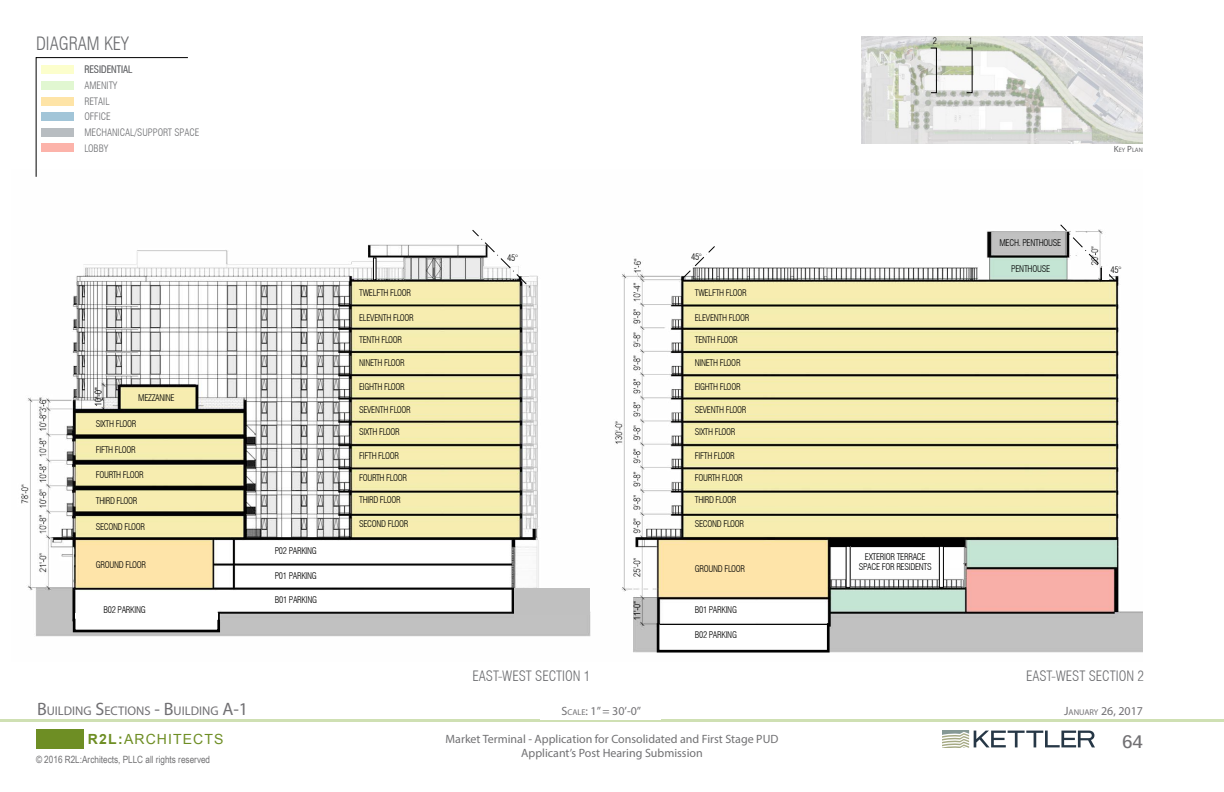
<style>
.page{position:relative;width:1224px;height:792px;background:#fff}
.page>*{position:absolute;margin:0;border:0;box-sizing:border-box;transform-origin:0 0}
.t1{font:300 condensed 18px "Swiss 721 BT";color:#6d6e71}
.t2{font:700 18px "Kalinga";color:#717073}
.t3{font:300 condensed 14px "Swiss 721 BT";color:#6d6e71}
.t4{font:14px "Arial";letter-spacing:.08em;color:#6e8e24}
.t5{font:12.6px "Myriad Pro";color:#717073}
.t6{font:12px "Myriad Pro";color:#717173}
.t7{font:12px "Myriad Pro";color:#717073}
.t8{font:300 condensed 10px/15.6px "Swiss 721 BT";color:#6d6e71}
.t9{font:10px "Arial Narrow";color:#717173}
.t10{font:300 condensed 9px/10.8px "Swiss 721 BT";letter-spacing:-.03em;color:#000101;text-align:center}
.t11{font:300 condensed 9px "Swiss 721 BT";color:#000}
.t12{font:6.3px "Myriad Pro";color:#636466}
.s1{font-size:9px}
.s2{font-size:18px}
.s3{font-size:8.4px}
.s4{font-weight:700}
</style>
<div class="page">
<div style="left:36px;top:730px;width:47px;height:19px;background:#6e8e24"></div>
<hr style="left:0;top:719px;width:1224px;height:3px;background:#cfe0b3">
<svg style="left:942px;top:730px;width:153px;height:18px"></svg>
<svg style="left:36px;top:57px;width:152px;height:112px"></svg>
<img style="left:862px;top:36px;width:281px;height:107px">
<svg style="left:930px;top:47px;width:7px;height:47px"></svg>
<svg style="left:965px;top:47px;width:8px;height:47px"></svg>
<img style="left:21px;top:169px;width:1122px;height:484px">
<svg style="left:1060px;top:224px;width:58px;height:60px"></svg>
<svg style="left:679px;top:246px;width:36px;height:36px"></svg>
<svg style="left:472px;top:230px;width:58px;height:58px"></svg>
<div style="left:373px;top:258px;width:3px;height:22px;border:1px solid #000"></div>
<div style="left:76px;top:613px;width:142px;height:17px;background:#fff"></div>
<svg style="left:72px;top:616px;width:149px;height:18px"></svg>
<div style="left:830px;top:538px;width:134px;height:8px;background:#000"></div>
<div style="left:660px;top:625px;width:168px;height:26px;background:#fff"></div>
<div style="left:657px;top:622px;width:173px;height:31px;border:3px solid #000"></div>
<div style="left:1102px;top:268px;width:7px;height:12px;background:#fff"></div>
<hr style="left:939px;top:546px;width:4px;height:41px;background:#fff">
<div style="left:939px;top:546px;width:5px;height:42px;border:1px solid #000"></div>
<div style="left:944px;top:560px;width:19px;height:8px;background:#fff"></div>
<div style="left:514px;top:588px;width:76px;height:27px;background:#c0c0c0"></div>
<h1 class="t1" style="left:36px;top:32px;width:95px">DIAGRAM KEY</h1>
<p class="t8" style="left:84px;top:62px;width:50px">RESIDENTIAL<br>AMENITY<br>RETAIL<br>OFFICE</p>
<p class="t8" style="left:84px;top:141px;width:26px">LOBBY</p>
<p class="t8" style="left:84px;top:125px;width:117px">MECHANICAL/SUPPORT SPACE</p>
<p class="t10" style="left:138px;top:392px;width:38px">MEZZANINE</p>
<p class="t10" style="left:96px;top:418px;width:42px">SIXTH FLOOR</p>
<p class="t10" style="left:96px;top:444px;width:41px">FIFTH FLOOR</p>
<p class="t10" style="left:96px;top:469px;width:49px">FOURTH FLOOR</p>
<p class="t10" style="left:96px;top:495px;width:43px">THIRD FLOOR</p>
<p class="t10" style="left:96px;top:521px;width:51px">SECOND FLOOR</p>
<p class="t10" style="left:96px;top:559px;width:52px">GROUND FLOOR</p>
<p class="t10" style="left:103px;top:605px;width:44px">B02 PARKING</p>
<p class="t10" style="left:275px;top:546px;width:44px">P02 PARKING</p>
<p class="t10" style="left:275px;top:571px;width:44px">P01 PARKING</p>
<p class="t10" style="left:275px;top:594px;width:44px">B01 PARKING</p>
<p class="t10" style="left:359px;top:287px;width:53px">TWELFTH FLOOR</p>
<p class="t10" style="left:359px;top:312px;width:56px">ELEVENTH FLOOR</p>
<p class="t10" style="left:359px;top:335px;width:45px">TENTH FLOOR</p>
<p class="t10" style="left:359px;top:357px;width:47px">NINETH FLOOR</p>
<p class="t10" style="left:359px;top:381px;width:47px">EIGHTH FLOOR</p>
<p class="t10" style="left:359px;top:404px;width:53px">SEVENTH FLOOR</p>
<p class="t10" style="left:359px;top:427px;width:42px">SIXTH FLOOR</p>
<p class="t10" style="left:359px;top:451px;width:41px">FIFTH FLOOR</p>
<p class="t10" style="left:359px;top:472px;width:49px">FOURTH FLOOR</p>
<p class="t10" style="left:359px;top:495px;width:43px">THIRD FLOOR</p>
<p class="t10" style="left:359px;top:518px;width:51px">SECOND FLOOR</p>
<p class="t10" style="left:507px;top:252px;width:12px">45°</p>
<p class="t10" style="left:691px;top:251px;width:12px">45°</p>
<p class="t10" style="left:695px;top:287px;width:53px">TWELFTH FLOOR</p>
<p class="t10" style="left:695px;top:312px;width:56px">ELEVENTH FLOOR</p>
<p class="t10" style="left:695px;top:335px;width:45px">TENTH FLOOR</p>
<p class="t10" style="left:695px;top:357px;width:47px">NINETH FLOOR</p>
<p class="t10" style="left:695px;top:381px;width:47px">EIGHTH FLOOR</p>
<p class="t10" style="left:695px;top:404px;width:53px">SEVENTH FLOOR</p>
<p class="t10" style="left:695px;top:427px;width:42px">SIXTH FLOOR</p>
<p class="t10" style="left:695px;top:451px;width:41px">FIFTH FLOOR</p>
<p class="t10" style="left:695px;top:472px;width:49px">FOURTH FLOOR</p>
<p class="t10" style="left:695px;top:495px;width:43px">THIRD FLOOR</p>
<p class="t10" style="left:695px;top:518px;width:51px">SECOND FLOOR</p>
<p class="t10" style="left:695px;top:564px;width:52px">GROUND FLOOR</p>
<p class="t10" style="left:695px;top:604px;width:44px">B01 PARKING</p>
<p class="t10" style="left:695px;top:629px;width:44px">B02 PARKING</p>
<p class="t11" style="left:933px;top:35px;width:6px">2</p>
<p class="t11" style="left:968px;top:35px;width:6px">1</p>
<p class="t10" style="left:999px;top:238px;width:63px">MECH. PENTHOUSE</p>
<p class="t10" style="left:1011px;top:263px;width:40px">PENTHOUSE</p>
<p class="t12" style="left:1114px;top:146px;width:31px"><span class="s1">K</span>EY <span class="s1">P</span>LAN</p>
<p class="t10" style="left:1110px;top:264px;width:12px">45°</p>
<p class="t10" style="left:859px;top:551px;width:74px">EXTERIOR TERRACE<br>SPACE FOR RESIDENTS</p>
<h2 class="t3" style="left:472px;top:668px;width:119px">EAST-WEST SECTION 1</h2>
<h2 class="t3" style="left:1026px;top:668px;width:119px">EAST-WEST SECTION 2</h2>
<h3 class="t5" style="left:37px;top:703px;width:213px"><span class="s2">B</span>UILDING <span class="s2">S</span>ECTIONS <span class="s2">- B</span>UILDING <span class="s2">A-1</span></h3>
<h3 class="t7" style="left:562px;top:703px;width:81px">S<span class="s3">CALE</span>: 1” = 30’-0”</h3>
<h3 class="t7" style="left:559px;top:703px;width:81px">S<span class="s3">CALE</span>: 1” = 50’-0”</h3>
<h3 class="t7" style="left:1064px;top:703px;width:80px">J<span class="s3">ANUARY</span> 26, 2017</h3>
<h2 class="t4" style="left:88px;top:730px;width:137px"><span class="s4">R2L:</span>ARCHITECTS</h2>
<p class="t9" style="left:36px;top:752px;width:176px">© 2016 R2L:Architects, PLLC all rights reserved</p>
<h3 class="t6" style="left:446px;top:732px;width:334px">Market Terminal - Application for Consolidated and First Stage PUD</h3>
<h1 class="t2" style="left:1122px;top:730px;width:22px">64</h1>
<h3 class="t6" style="left:521px;top:746px;width:183px">Applicant’s Post Hearing Submission</h3>
</div>
